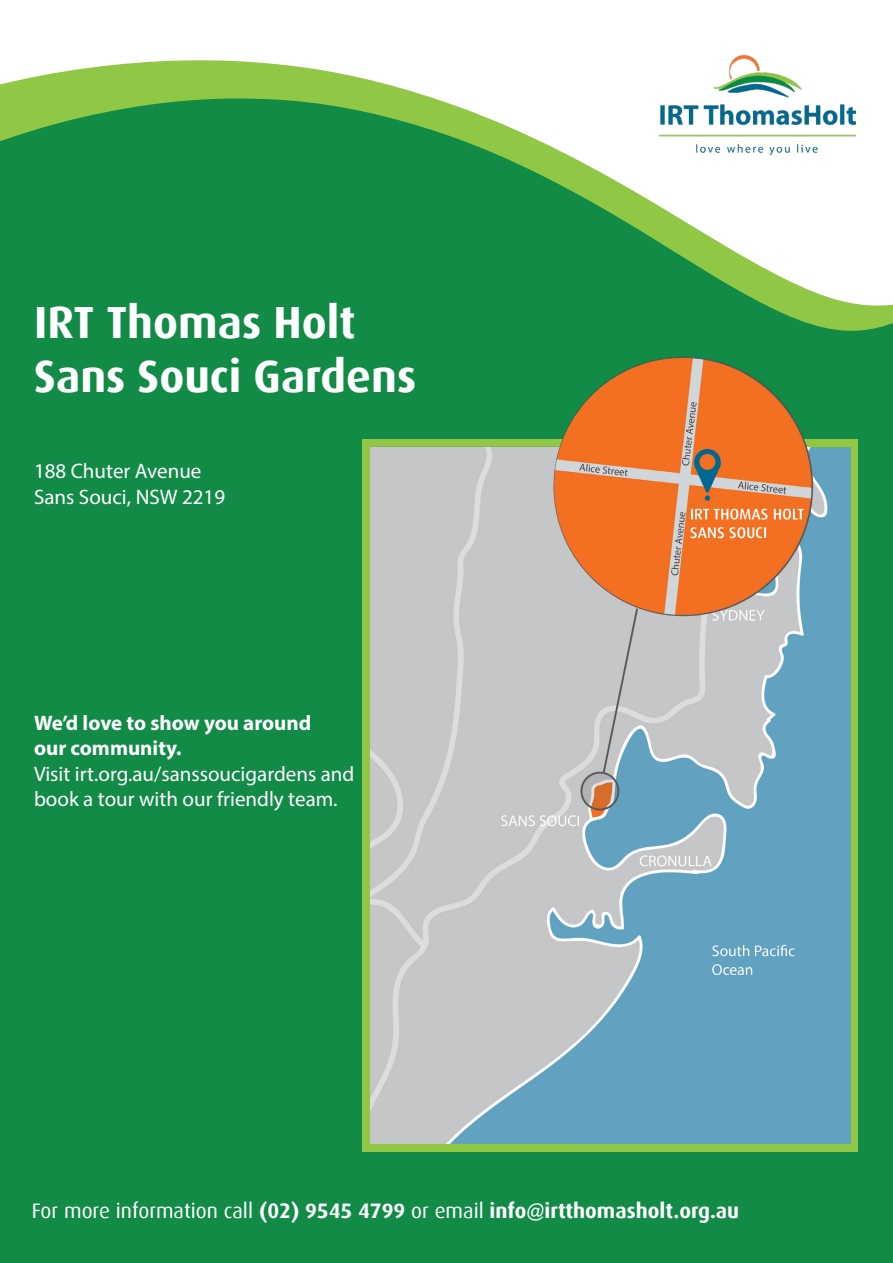
<style>
.page{position:relative;width:893px;height:1263px;background:#fff}
.page>*{position:absolute;margin:0;border:0;box-sizing:border-box;transform-origin:0 0}
.t1{font:700 45px/54px "Dax";color:#fff}
.t2{font:21px/25.2px "Myriad Pro";color:#fff}
.t3{font:700 21px "Dax";color:#fff}
.t4{font:700 21px/25.5px "Myriad Pro";color:#fff}
.s1{font-weight:400}
</style>
<div class="page">
<div style="left:0;top:474px;width:893px;height:789px;background:#118b46"></div>
<svg style="left:0;top:60px;width:430px;height:37px;fill:#90c846"></svg>
<svg style="left:0;top:97px;width:893px;height:377px;fill:#118b46"></svg>
<img style="left:660px;top:55px;width:196px;height:99px">
<svg style="left:175px;top:137px;width:473px;height:139px;fill:#118b46"></svg>
<div style="left:362px;top:439px;width:496px;height:713px;background:#90c846"></div>
<img style="left:370px;top:347px;width:480px;height:796px">
<h1 class="t1" style="left:34px;top:296px;width:384px">IRT Thomas Holt<br>Sans Souci Gardens</h1>
<p class="t2" style="left:34px;top:458px;width:193px">188 Chuter Avenue<br>Sans Souci, NSW 2219</p>
<p class="t4" style="left:34px;top:709px;width:279px">We’d love to show you around our community.</p>
<p class="t2" style="left:34px;top:760px;width:322px">Visit irt.org.au/sanssoucigardens and book a tour with our friendly team.</p>
<p class="t3" style="left:32px;top:1199px;width:709px"><span class="s1">For more information call</span> (02) 9545 4799 <span class="s1">or email</span> info@irtthomasholt.org.au</p>
</div>
